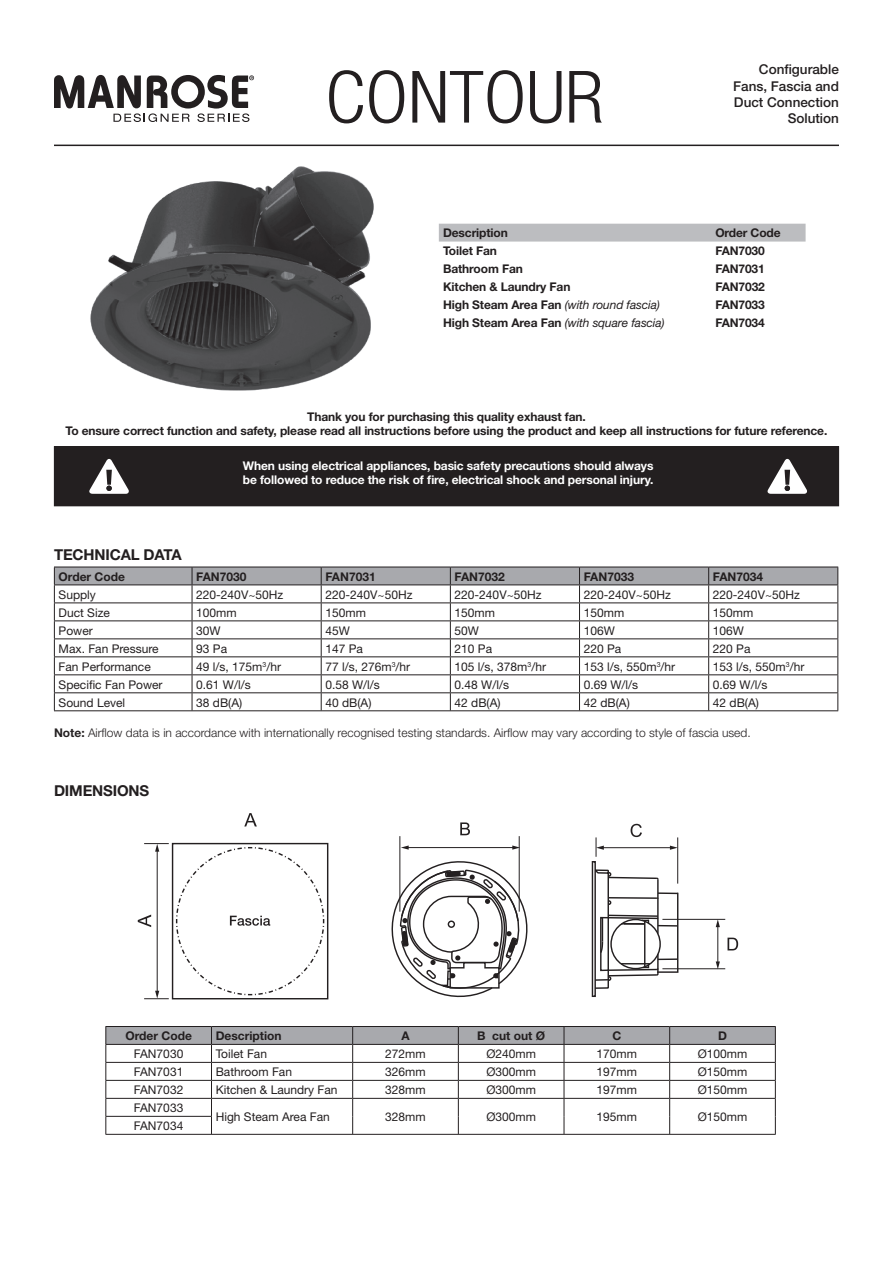
<style>
.page{position:relative;width:893px;height:1263px;background:#fff}
.page>*{position:absolute;margin:0;border:0;box-sizing:border-box;transform-origin:0 0}
.t1{font:300 condensed 72.15px "Helvetica Neue";color:#231f20;scale:1.07 1}
.t2{font:700 15px "Helvetica Neue";letter-spacing:-.01em;color:#231f20}
.t3{font:500 13.5px/16.2px "Helvetica Neue";color:#231f20;text-align:justify}
.t4{font:12px "Helvetica Neue";color:#231f20}
.t5{font:700 12px/14.4px "Helvetica Neue";letter-spacing:-.01em;color:#231f20;text-align:center}
.t6{font:700 12px/14.4px "Helvetica Neue";letter-spacing:-.01em;color:#fff}
.t7{font:300 12px "Helvetica Neue";color:#231f20}
.t8{font:italic 12px "Helvetica Neue";letter-spacing:-.01em;color:#231f20}
.s1{font-weight:700;font-style:normal}
.s2{font-weight:700}
</style>
<div class="page">
<div style="left:439px;top:224px;width:367px;height:18px;background:#bcbdc0"></div>
<svg style="left:54px;top:567px;width:784px;height:143px"></svg>
<hr style="left:54px;top:710px;width:784px;height:1px;background:#231f20">
<div style="left:54px;top:447px;width:785px;height:59px;background:#231f20"></div>
<div style="left:54px;top:446px;width:785px;height:60px;border:1px solid #231f20"></div>
<svg style="left:89px;top:459px;width:40px;height:35px"></svg>
<svg style="left:767px;top:459px;width:40px;height:35px"></svg>
<svg style="left:105px;top:1026px;width:671px;height:108px"></svg>
<hr style="left:105px;top:1134px;width:671px;height:1px;background:#231f20">
<svg style="left:54px;top:75px;width:200px;height:47px"></svg>
<hr style="left:54px;top:145px;width:785px;height:1px;background:#231f20">
<svg style="left:727px;top:938px;width:11px;height:12px"></svg>
<hr style="left:677px;top:837px;width:1px;height:46px;background:#231f20">
<hr style="left:662px;top:968px;width:63px;height:1px;background:#231f20">
<hr style="left:662px;top:919px;width:63px;height:1px;background:#231f20">
<svg style="left:631px;top:824px;width:11px;height:13px"></svg>
<div style="left:172px;top:843px;width:156px;height:156px;border:1px solid #231f20"></div>
<svg style="left:175px;top:847px;width:150px;height:149px"></svg>
<svg style="left:244px;top:813px;width:13px;height:13px"></svg>
<svg style="left:138px;top:914px;width:13px;height:13px"></svg>
<hr style="left:157px;top:850px;width:1px;height:142px;background:#231f20">
<svg style="left:144px;top:843px;width:25px;height:9px"></svg>
<svg style="left:144px;top:991px;width:25px;height:8px"></svg>
<div style="left:592px;top:861px;width:4px;height:136px;border:1px solid #231f20"></div>
<svg style="left:591px;top:869px;width:88px;height:121px"></svg>
<div style="left:610px;top:919px;width:51px;height:50px;border:1px solid #231f20;border-radius:50%"></div>
<svg style="left:391px;top:822px;width:137px;height:176px"></svg>
<hr style="left:602px;top:847px;width:69px;height:1px;background:#231f20">
<svg style="left:670px;top:845px;width:8px;height:5px"></svg>
<svg style="left:596px;top:837px;width:8px;height:20px"></svg>
<hr style="left:717px;top:926px;width:1px;height:37px;background:#231f20">
<svg style="left:716px;top:919px;width:4px;height:8px"></svg>
<svg style="left:716px;top:961px;width:4px;height:8px"></svg>
<img style="left:90px;top:166px;width:284px;height:224px">
<h1 class="t1" style="left:325px;top:71px;width:262px">CONTOUR</h1>
<p class="t3" style="left:733px;top:63px;width:107px;text-indent:26px">Configurable Fans, Fascia and Duct Connection</p>
<p class="t3" style="left:788px;top:111px;width:53px">Solution</p>
<p class="t5" style="left:443px;top:227px;width:66px">Description</p>
<p class="t5" style="left:715px;top:227px;width:67px">Order Code</p>
<p class="t5" style="left:443px;top:245px;width:56px">Toilet Fan</p>
<p class="t5" style="left:715px;top:245px;width:51px">FAN7030</p>
<p class="t5" style="left:443px;top:263px;width:81px">Bathroom Fan</p>
<p class="t5" style="left:715px;top:263px;width:51px">FAN7031</p>
<p class="t5" style="left:443px;top:281px;width:129px">Kitchen &amp; Laundry Fan</p>
<p class="t5" style="left:715px;top:281px;width:51px">FAN7032</p>
<p class="t8" style="left:443px;top:300px;width:218px"><span class="s1">High Steam Area Fan</span> (with round fascia)</p>
<p class="t5" style="left:715px;top:298px;width:51px">FAN7033</p>
<p class="t8" style="left:443px;top:318px;width:223px"><span class="s1">High Steam Area Fan</span> (with square fascia)</p>
<p class="t5" style="left:715px;top:316px;width:51px">FAN7034</p>
<p class="t5" style="left:66px;top:410px;width:763px">Thank you for purchasing this quality exhaust fan.<br>To ensure correct function and safety, please read all instructions before using the product and keep all instructions for future reference.</p>
<p class="t2" style="left:54px;top:550px;width:129px">TECHNICAL DATA</p>
<p class="t6" style="left:243px;top:459px;width:412px">When using electrical appliances, basic safety precautions should always be followed to reduce the risk of fire, electrical shock and personal injury.</p>
<p class="t5" style="left:59px;top:570px;width:68px">Order Code</p>
<p class="t5" style="left:196px;top:570px;width:52px">FAN7030</p>
<p class="t5" style="left:325px;top:570px;width:52px">FAN7031</p>
<p class="t5" style="left:455px;top:570px;width:52px">FAN7032</p>
<p class="t5" style="left:584px;top:570px;width:52px">FAN7033</p>
<p class="t5" style="left:713px;top:570px;width:52px">FAN7034</p>
<p class="t4" style="left:59px;top:590px;width:39px">Supply</p>
<p class="t4" style="left:196px;top:590px;width:88px">220-240V~50Hz</p>
<p class="t4" style="left:325px;top:590px;width:88px">220-240V~50Hz</p>
<p class="t4" style="left:455px;top:590px;width:88px">220-240V~50Hz</p>
<p class="t4" style="left:584px;top:590px;width:88px">220-240V~50Hz</p>
<p class="t4" style="left:713px;top:590px;width:89px">220-240V~50Hz</p>
<p class="t4" style="left:59px;top:608px;width:53px">Duct Size</p>
<p class="t4" style="left:196px;top:608px;width:42px">100mm</p>
<p class="t4" style="left:325px;top:608px;width:42px">150mm</p>
<p class="t4" style="left:455px;top:608px;width:42px">150mm</p>
<p class="t4" style="left:584px;top:608px;width:42px">150mm</p>
<p class="t4" style="left:713px;top:608px;width:42px">150mm</p>
<p class="t4" style="left:59px;top:626px;width:36px">Power</p>
<p class="t4" style="left:196px;top:626px;width:26px">30W</p>
<p class="t4" style="left:325px;top:626px;width:26px">45W</p>
<p class="t4" style="left:455px;top:626px;width:26px">50W</p>
<p class="t4" style="left:584px;top:626px;width:33px">106W</p>
<p class="t4" style="left:713px;top:626px;width:33px">106W</p>
<p class="t4" style="left:59px;top:644px;width:102px">Max. Fan Pressure</p>
<p class="t4" style="left:196px;top:644px;width:32px">93 Pa</p>
<p class="t4" style="left:325px;top:644px;width:39px">147 Pa</p>
<p class="t4" style="left:455px;top:644px;width:39px">210 Pa</p>
<p class="t4" style="left:584px;top:644px;width:39px">220 Pa</p>
<p class="t4" style="left:713px;top:644px;width:39px">220 Pa</p>
<p class="t4" style="left:59px;top:662px;width:94px">Fan Performance</p>
<p class="t4" style="left:196px;top:662px;width:86px">49 l/s, 175m<sup>3</sup>/hr</p>
<p class="t4" style="left:325px;top:662px;width:86px">77 l/s, 276m<sup>3</sup>/hr</p>
<p class="t4" style="left:455px;top:662px;width:93px">105 l/s, 378m<sup>3</sup>/hr</p>
<p class="t4" style="left:584px;top:662px;width:93px">153 l/s, 550m<sup>3</sup>/hr</p>
<p class="t4" style="left:713px;top:662px;width:93px">153 l/s, 550m<sup>3</sup>/hr</p>
<p class="t4" style="left:59px;top:680px;width:105px">Specific Fan Power</p>
<p class="t4" style="left:196px;top:680px;width:56px">0.61 W/l/s</p>
<p class="t4" style="left:325px;top:680px;width:56px">0.58 W/l/s</p>
<p class="t4" style="left:455px;top:680px;width:56px">0.48 W/l/s</p>
<p class="t4" style="left:584px;top:680px;width:56px">0.69 W/l/s</p>
<p class="t4" style="left:713px;top:680px;width:56px">0.69 W/l/s</p>
<p class="t4" style="left:59px;top:698px;width:68px">Sound Level</p>
<p class="t4" style="left:196px;top:698px;width:48px">38 dB(A)</p>
<p class="t4" style="left:325px;top:698px;width:48px">40 dB(A)</p>
<p class="t4" style="left:455px;top:698px;width:48px">42 dB(A)</p>
<p class="t4" style="left:584px;top:698px;width:48px">42 dB(A)</p>
<p class="t4" style="left:713px;top:698px;width:48px">42 dB(A)</p>
<p class="t7" style="left:54px;top:728px;width:698px"><span class="s2">Note:</span> Airflow data is in accordance with internationally recognised testing standards. Airflow may vary according to style of fascia used.</p>
<p class="t2" style="left:54px;top:786px;width:97px">DIMENSIONS</p>
<p class="t5" style="left:125px;top:1030px;width:68px">Order Code</p>
<p class="t5" style="left:216px;top:1030px;width:67px">Description</p>
<p class="t5" style="left:401px;top:1030px;width:10px">A</p>
<p class="t5" style="left:477px;top:1030px;width:70px">B cut out Ø</p>
<p class="t5" style="left:612px;top:1030px;width:10px">C</p>
<p class="t5" style="left:718px;top:1030px;width:10px">D</p>
<p class="t4" style="left:134px;top:1049px;width:51px">FAN7030</p>
<p class="t4" style="left:216px;top:1049px;width:53px">Toilet Fan</p>
<p class="t4" style="left:385px;top:1049px;width:42px">272mm</p>
<p class="t4" style="left:486px;top:1049px;width:51px">Ø240mm</p>
<p class="t4" style="left:597px;top:1049px;width:42px">170mm</p>
<p class="t4" style="left:698px;top:1049px;width:51px">Ø100mm</p>
<p class="t4" style="left:134px;top:1067px;width:51px">FAN7031</p>
<p class="t4" style="left:216px;top:1067px;width:78px">Bathroom Fan</p>
<p class="t4" style="left:385px;top:1067px;width:42px">326mm</p>
<p class="t4" style="left:486px;top:1067px;width:51px">Ø300mm</p>
<p class="t4" style="left:597px;top:1067px;width:42px">197mm</p>
<p class="t4" style="left:698px;top:1067px;width:51px">Ø150mm</p>
<p class="t4" style="left:134px;top:1085px;width:51px">FAN7032</p>
<p class="t4" style="left:216px;top:1085px;width:123px">Kitchen &amp; Laundry Fan</p>
<p class="t4" style="left:385px;top:1085px;width:42px">328mm</p>
<p class="t4" style="left:486px;top:1085px;width:51px">Ø300mm</p>
<p class="t4" style="left:597px;top:1085px;width:42px">197mm</p>
<p class="t4" style="left:698px;top:1085px;width:51px">Ø150mm</p>
<p class="t4" style="left:134px;top:1103px;width:51px">FAN7033</p>
<p class="t4" style="left:216px;top:1112px;width:116px">High Steam Area Fan</p>
<p class="t4" style="left:385px;top:1112px;width:42px">328mm</p>
<p class="t4" style="left:486px;top:1112px;width:51px">Ø300mm</p>
<p class="t4" style="left:597px;top:1112px;width:42px">195mm</p>
<p class="t4" style="left:698px;top:1112px;width:51px">Ø150mm</p>
<p class="t4" style="left:134px;top:1121px;width:51px">FAN7034</p>
</div>
